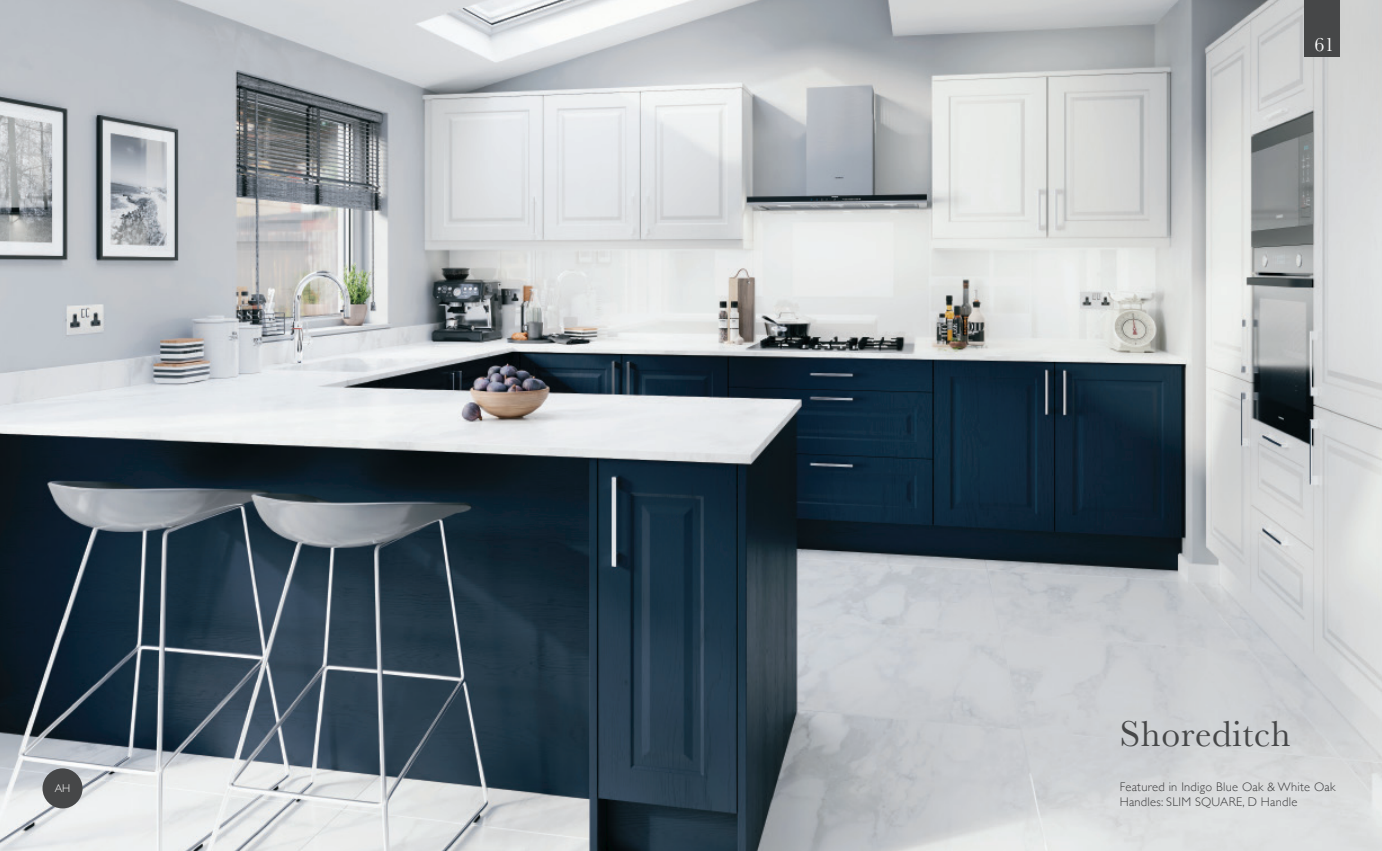
<style>
.page{position:relative;width:1382px;height:851px;background:#fff}
.page>*{position:absolute;margin:0;border:0;box-sizing:border-box;transform-origin:0 0}
.Product_Header_-_Tra{font:37.5px "Baskerville";letter-spacing:.02em;color:#464748}
.t1{font:20px "Baskerville";color:#fff}
.Body{font:300 12.5px "Gill Sans";letter-spacing:.02em;color:#3e3e3f}
.t2{font:300 11.25px "Gill Sans";color:#fff}
</style>
<div class="page">
<img style="left:0;top:0;width:1382px;height:850px">
<div style="left:43px;top:768px;width:40px;height:40px;background:#464748;border-radius:50%"></div>
<div style="left:1304px;top:0;width:35px;height:57px;background:#464748"></div>
<p class="t2" style="left:55px;top:779px;width:17px">AH</p>
<h2 class="t1" style="left:1314px;top:32px;width:21px">61</h2>
<p class="Product_Header_-_Tra" style="left:1120px;top:710px;width:172px">Shoreditch</p>
<p class="Body" style="left:1120px;top:776px;width:217px">Featured in Indigo Blue Oak &amp; White Oak</p>
<p class="Body" style="left:1120px;top:791px;width:179px">Handles: SLIM SQUARE, D Handle</p>
</div>
